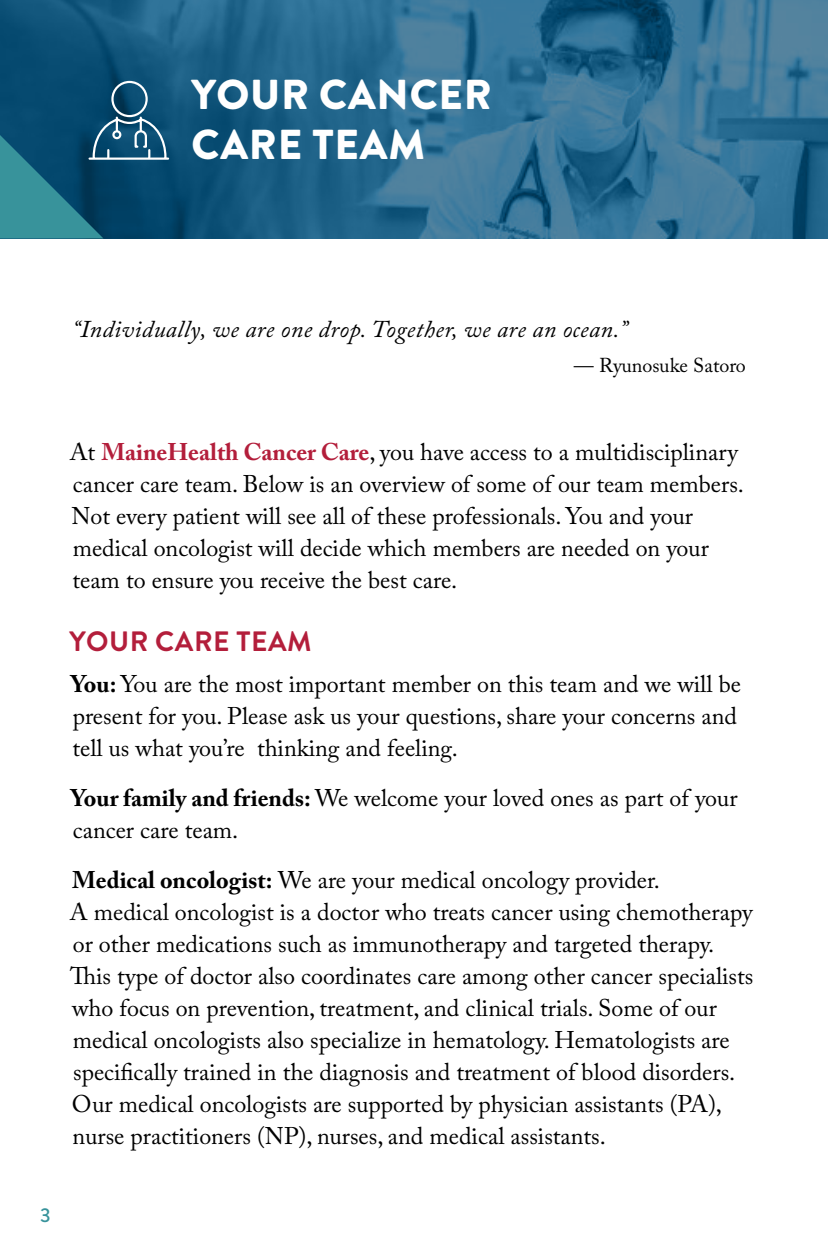
<style>
.page{position:relative;width:828px;height:1260px;background:#fff}
.page>*{position:absolute;margin:0;border:0;box-sizing:border-box;transform-origin:0 0}
.t1{font:900 41.8px/50.2px "Brandon Grotesque";letter-spacing:.02em;color:#fff}
.t2{font:700 28px "Brandon Grotesque";letter-spacing:.02em;color:#b31e3b}
.t3{font:24px/32px "Adobe Caslon Pro";color:#000}
.t4{font:italic 24px "Adobe Caslon Pro";letter-spacing:.02em;color:#000}
.t5{font:20px "Adobe Caslon Pro";color:#000}
.t6{font:500 20px "Brandon Grotesque";color:#38939b}
.s1{font-weight:700;color:#b31e3b}
.s2{font-weight:700}
</style>
<div class="page">
<img style="left:0;top:0;width:828px;height:238px">
<svg style="left:0;top:80px;width:170px;height:158px;background:#165b79"></svg>
<h1 class="t1" style="left:191px;top:70px;width:302px">YOUR CANCER<br>CARE TEAM</h1>
<p class="t4" style="left:72px;top:314px;width:557px">“Individually, we are one drop. Together, we are an ocean.”</p>
<p class="t5" style="left:574px;top:353px;width:173px">— Ryunosuke Satoro</p>
<p class="t3" style="left:70px;top:435px;width:676px">At <span class="s1">MaineHealth Cancer Care</span>, you have access to a multidisciplinary cancer care team. Below is an overview of some of our team members.<br>Not every patient will see all of these professionals. You and your medical oncologist will decide which members are needed on your team to ensure you receive the best care.</p>
<p class="t2" style="left:70px;top:621px;width:244px">YOUR CARE TEAM</p>
<p class="t3" style="left:71px;top:667px;width:671px"><span class="s2">You:</span> You are the most important member on this team and we will be present for you. Please ask us your questions, share your concerns and tell us what you’re thinking and feeling.</p>
<p class="t3" style="left:71px;top:781px;width:668px"><span class="s2">Your family and friends:</span> We welcome your loved ones as part of your cancer care team.</p>
<p class="t3" style="left:70px;top:863px;width:685px"><span class="s2">Medical oncologist:</span> We are your medical oncology provider.<br>A medical oncologist is a doctor who treats cancer using chemotherapy or other medications such as immunotherapy and targeted therapy.<br>This type of doctor also coordinates care among other cancer specialists who focus on prevention, treatment, and clinical trials. Some of our medical oncologists also specialize in hematology. Hematologists are specifically trained in the diagnosis and treatment of blood disorders.<br>Our medical oncologists are supported by physician assistants (PA), nurse practitioners (NP), nurses, and medical assistants.</p>
<p class="t6" style="left:40px;top:1201px;width:12px">3</p>
</div>
